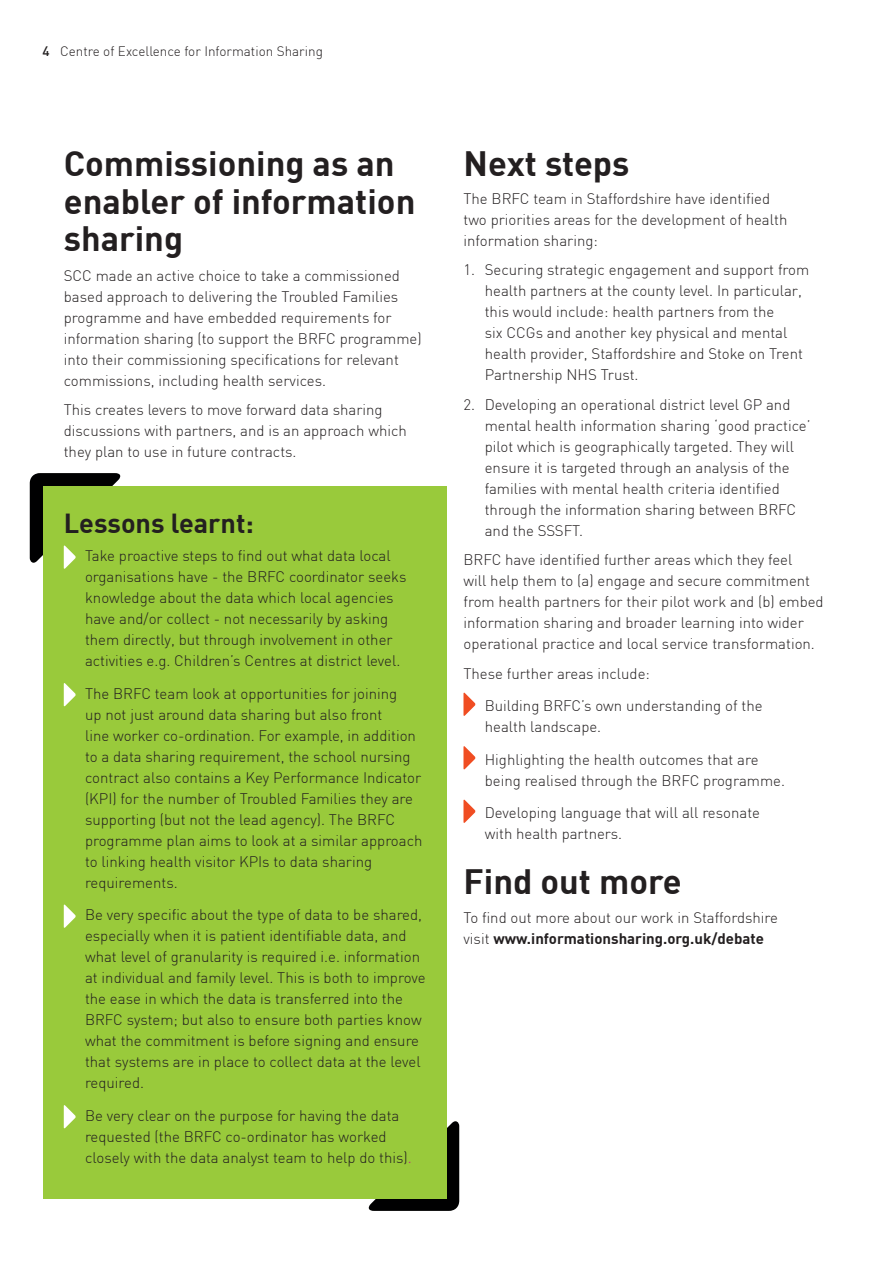
<style>
.page{position:relative;width:893px;height:1263px;background:#fff}
.page>*{position:absolute;margin:0;border:0;box-sizing:border-box;transform-origin:0 0}
.Heading{font:700 34.5px/37.5px "DIN";color:#231f20}
.Bullets{font:700 34.5px "DIN";color:#231f20}
.Heading_2{font:700 34.5px "DIN";color:#231f20}
.Heading_2-2{font:700 27px "DIN";color:#231f20}
.Bullets-2{font:300 15px/21px "DIN";color:#231f20}
.Body_Copy{font:300 15px/21px "DIN";color:#231f20}
.t1{font:300 13.5px "DIN";color:#231f20}
.s1{font-weight:500}
.s2{color:#c8148c}
.s3{font-weight:700}
</style>
<div class="page">
<svg style="left:367px;top:1119px;width:92px;height:92px;background:#191d13"></svg>
<div style="left:43px;top:486px;width:403px;height:712px;background:#99ca3b"></div>
<svg style="left:30px;top:473px;width:92px;height:96px;background:#789b35"></svg>
<svg style="left:64px;top:683px;width:12px;height:23px"></svg>
<svg style="left:64px;top:904px;width:12px;height:24px"></svg>
<svg style="left:64px;top:1105px;width:12px;height:23px"></svg>
<svg style="left:463px;top:692px;width:13px;height:24px"></svg>
<svg style="left:463px;top:746px;width:13px;height:23px"></svg>
<svg style="left:463px;top:799px;width:13px;height:24px"></svg>
<p class="t1" style="left:43px;top:43px;width:282px"><span class="s1">4</span> Centre of Excellence for Information Sharing</p>
<p class="Heading" style="left:64px;top:144px;width:353px">Commissioning as an enabler of information sharing</p>
<p class="Body_Copy" style="left:64px;top:265px;width:359px">SCC made an active choice to take a commissioned based approach to delivering the Troubled Families programme and have embedded requirements for information sharing (to support the BRFC programme) into their commissioning specifications for relevant commissions, including health services.</p>
<p class="Body_Copy" style="left:64px;top:399px;width:345px">This creates levers to move forward data sharing discussions with partners, and is an approach which they plan to use in future contracts.</p>
<p class="Heading_2-2" style="left:64px;top:506px;width:192px">Lessons learnt:</p>
<p class="Bullets-2" style="left:85px;top:545px;width:323px">Take proactive steps to find out what data local organisations have - the BRFC coordinator seeks knowledge about the data which local agencies have and/or collect - not necessarily by asking them directly, but through involvement in other activities e.g. Children’s Centres at district level.</p>
<p class="Bullets-2" style="left:85px;top:683px;width:339px">The BRFC team look at opportunities for joining<br>up not just around data sharing but also front<br>line worker co-ordination. For example, in addition to a data sharing requirement, the school nursing contract also contains a Key Performance Indicator (KPI) for the number of Troubled Families they are supporting (but not the lead agency). The BRFC programme plan aims to look at a similar approach to linking health visitor KPIs to data sharing requirements.</p>
<p class="Bullets-2" style="left:85px;top:904px;width:342px">Be very specific about the type of data to be shared, especially when it is patient identifiable data, and what level of granularity is required i.e. information at individual and family level. This is both to improve the ease in which the data is transferred into the BRFC system; but also to ensure both parties know what the commitment is before signing and ensure that systems are in place to collect data at the level required.</p>
<p class="Bullets-2" style="left:85px;top:1105px;width:328px">Be very clear on the purpose for having the data requested (the BRFC co-ordinator has worked closely with the data analyst team to help do this)<span class="s2">.</span></p>
<p class="Heading_2" style="left:463px;top:141px;width:168px">Next steps</p>
<p class="Body_Copy" style="left:463px;top:188px;width:325px">The BRFC team in Staffordshire have identified two priorities areas for the development of health information sharing:</p>
<p class="Bullets-2" style="left:485px;top:259px;width:326px;text-indent:-21px">1. Securing strategic engagement and support from health partners at the county level. In particular, this would include: health partners from the<br>six CCGs and another key physical and mental health provider, Staffordshire and Stoke on Trent Partnership NHS Trust.</p>
<p class="Bullets-2" style="left:485px;top:394px;width:327px;text-indent:-21px">2. Developing an operational district level GP and mental health information sharing ‘good practice’ pilot which is geographically targeted. They will ensure it is targeted through an analysis of the families with mental health criteria identified through the information sharing between BRFC and the SSSFT.</p>
<p class="Body_Copy" style="left:463px;top:549px;width:362px">BRFC have identified further areas which they feel<br>will help them to (a) engage and secure commitment from health partners for their pilot work and (b) embed information sharing and broader learning into wider operational practice and local service transformation.</p>
<p class="Body_Copy" style="left:463px;top:663px;width:188px">These further areas include:</p>
<p class="Bullets-2" style="left:485px;top:695px;width:279px">Building BRFC’s own understanding of the health landscape.</p>
<p class="Bullets-2" style="left:485px;top:749px;width:302px">Highlighting the health outcomes that are being realised through the BRFC programme.</p>
<p class="Bullets-2" style="left:485px;top:802px;width:277px">Developing language that will all resonate with health partners.</p>
<p class="Bullets" style="left:463px;top:859px;width:220px">Find out more</p>
<p class="Body_Copy" style="left:463px;top:907px;width:316px">To find out more about our work in Staffordshire visit <span class="s3">www.informationsharing.org.uk/debate</span></p>
</div>
